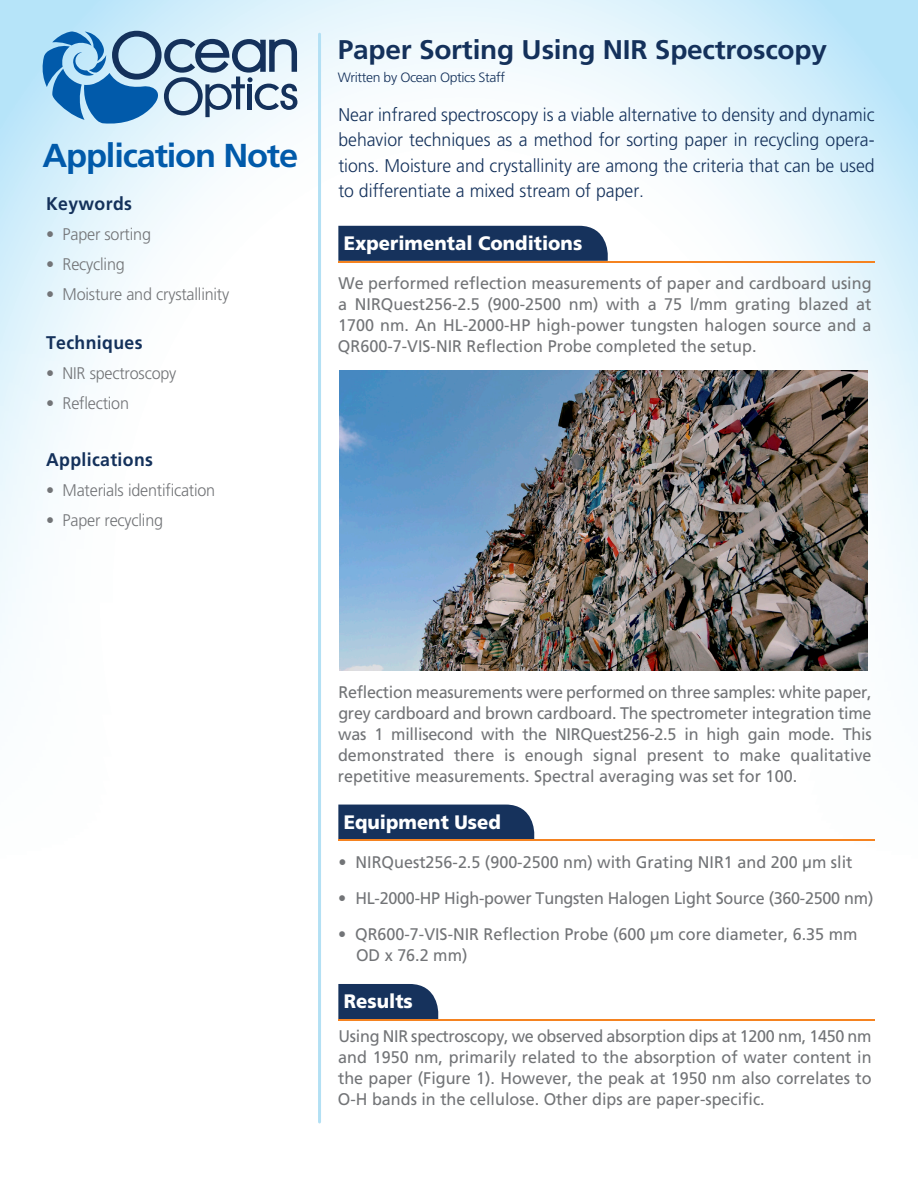
<style>
.page{position:relative;width:918px;height:1188px;background:#fff}
.page>*{position:absolute;margin:0;border:0;box-sizing:border-box;transform-origin:0 0}
.t1{font:700 33.15px "Frutiger";letter-spacing:-.035em;color:#015aaa;scale:1.04 1}
.t2{font:700 27px "Frutiger";letter-spacing:-.01em;color:#14315b;scale:1.04 1}
.t3{font:900 19.5px "Frutiger";color:#fff;scale:.95 1}
.t4{font:300 18.3px/25.5px "Frutiger";color:#14315b;text-align:justify;scale:.96 1}
.t5{font:700 18.3px "Frutiger";letter-spacing:.02em;color:#14315b;scale:.96 1}
.t6{font:16.8px/21px "Frutiger";color:#727477;text-align:justify;scale:.96 1}
.t7{font:300 16.8px "Frutiger";letter-spacing:-.01em;color:#727477;scale:.96 1}
.t8{font:300 13.5px "Frutiger";letter-spacing:-.03em;color:#14315b;scale:1.04 1}
</style>
<div class="page">
<img style="left:0;top:0;width:918px;height:1124px">
<svg style="left:42px;top:31px;width:255px;height:94px;background:#8db1ce"></svg>
<hr style="left:318px;top:34px;width:3px;height:1088px;background:#b3e0f4">
<div style="left:338px;top:226px;width:270px;height:35px;background:#16325c"></div>
<hr style="left:338px;top:261px;width:537px;height:2px;background:#f58320">
<div style="left:338px;top:805px;width:196px;height:35px;background:#16325c"></div>
<hr style="left:338px;top:840px;width:537px;height:1px;background:#f58320">
<div style="left:338px;top:984px;width:100px;height:35px;background:#16325c"></div>
<hr style="left:338px;top:1019px;width:537px;height:2px;background:#f58320">
<img style="left:339px;top:371px;width:529px;height:299px">
<h1 class="t1" style="left:43px;top:136px;width:247px">Application Note</h1>
<p class="t5" style="left:46px;top:193px;width:91px">Keywords</p>
<p class="t7" style="left:46px;top:225px;width:111px">• Paper sorting</p>
<p class="t7" style="left:46px;top:255px;width:83px">• Recycling</p>
<p class="t7" style="left:46px;top:285px;width:192px">• Moisture and crystallinity</p>
<p class="t5" style="left:46px;top:332px;width:102px">Techniques</p>
<p class="t7" style="left:46px;top:364px;width:137px">• NIR spectroscopy</p>
<p class="t7" style="left:46px;top:394px;width:88px">• Reflection</p>
<p class="t5" style="left:46px;top:449px;width:113px">Applications</p>
<p class="t7" style="left:46px;top:481px;width:178px">• Materials identification</p>
<p class="t7" style="left:46px;top:511px;width:123px">• Paper recycling</p>
<h2 class="t2" style="left:338px;top:34px;width:472px">Paper Sorting Using NIR Spectroscopy</h2>
<p class="t8" style="left:338px;top:69px;width:162px">Written by Ocean Optics Staff</p>
<p class="t4" style="left:338px;top:102px;width:560px">Near infrared spectroscopy is a viable alternative to density and dynamic behavior techniques as a method for sorting paper in recycling opera&shy;tions. Moisture and crystallinity are among the criteria that can be used to differentiate a mixed stream of paper.</p>
<p class="t3" style="left:344px;top:231px;width:252px">Experimental Conditions</p>
<p class="t6" style="left:338px;top:272px;width:557px">We performed reflection measurements of paper and cardboard using a NIRQuest256-2.5 (900-2500 nm) with a 75 l/mm grating blazed at 1700 nm. An HL-2000-HP high-power tungsten halogen source and a QR600-7-VIS-NIR Reflection Probe completed the setup.</p>
<p class="t6" style="left:338px;top:682px;width:557px">Reflection measurements were performed on three samples: white paper, grey cardboard and brown cardboard. The spectrometer integration time was 1 millisecond with the NIRQuest256-2.5 in high gain mode. This demonstrated there is enough signal present to make qualitative repetitive measurements. Spectral averaging was set for 100.</p>
<p class="t3" style="left:344px;top:810px;width:167px">Equipment Used</p>
<p class="t6" style="left:338px;top:851px;width:537px">• NIRQuest256-2.5 (900-2500 nm) with Grating NIR1 and 200 µm slit</p>
<p class="t6" style="left:338px;top:887px;width:559px">• HL-2000-HP High-power Tungsten Halogen Light Source (360-2500 nm)</p>
<p class="t6" style="left:356px;top:923px;width:524px;text-indent:-18px">• QR600-7-VIS-NIR Reflection Probe (600 µm core diameter, 6.35 mm<br>OD x 76.2 mm)</p>
<p class="t3" style="left:344px;top:990px;width:74px">Results</p>
<p class="t6" style="left:338px;top:1026px;width:557px">Using NIR spectroscopy, we observed absorption dips at 1200 nm, 1450 nm and 1950 nm, primarily related to the absorption of water content in the paper (Figure 1). However, the peak at 1950 nm also correlates to O-H bands in the cellulose. Other dips are paper-specific.</p>
</div>
